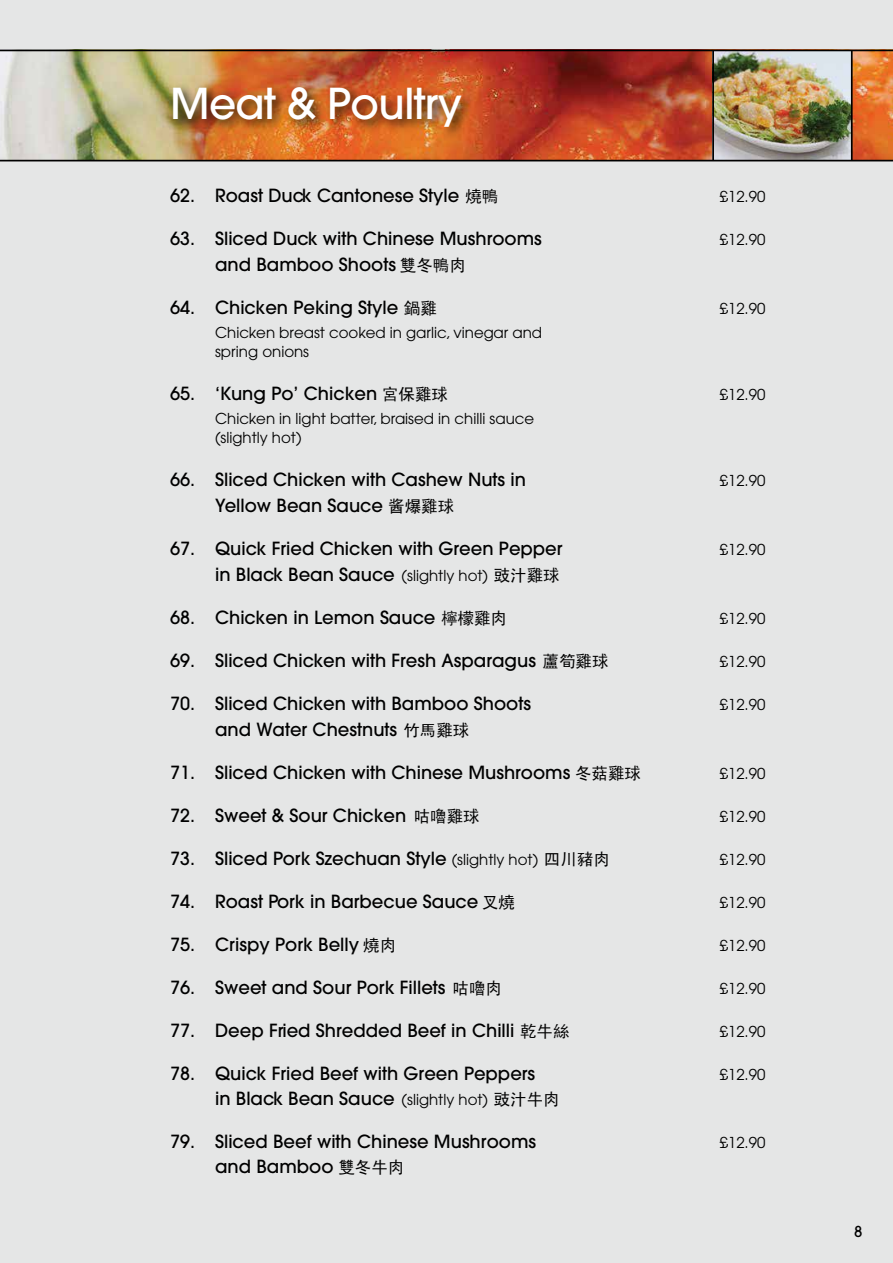
<style>
.page{position:relative;width:893px;height:1263px;background:#e5e6e6}
.page>*{position:absolute;margin:0;border:0;box-sizing:border-box;transform-origin:0 0}
.t1{font:500 42.3px "ITC Avant Garde Pro";letter-spacing:-.015em;color:#fff}
.t2{font:500 18px/25.2px "ITC Avant Garde Pro";color:#000}
.t3{font:15px/19.5px "ITC Avant Garde Pro";color:#000}
.t4{font:500 15px "ITC Avant Garde Pro";color:#000}
.s1{font-family:"Sim Hei";font-weight:400;font-size:16.5px}
.s2{font-weight:400;font-size:15px}
</style>
<div class="page">
<img style="left:0;top:49px;width:893px;height:111px">
<img style="left:714px;top:51px;width:137px;height:109px">
<hr style="left:712px;top:50px;width:2px;height:111px;background:#000">
<hr style="left:851px;top:50px;width:2px;height:111px;background:#000">
<hr style="left:0;top:50px;width:893px;height:1px;background:#000">
<hr style="left:0;top:160px;width:893px;height:1px;background:#000">
<img style="left:162px;top:73px;width:317px;height:74px">
<h1 class="t1" style="left:170px;top:76px;width:294px">Meat &amp; Poultry</h1>
<p class="t2" style="left:170px;top:183px;width:330px">62. Roast Duck Cantonese Style <span class="s1">燒鴨</span></p>
<p class="t2" style="left:215px;top:226px;width:328px;text-indent:-45px">63. Sliced Duck with Chinese Mushrooms and Bamboo Shoots <span class="s1">雙冬鴨肉</span></p>
<p class="t2" style="left:170px;top:295px;width:268px">64. Chicken Peking Style <span class="s1">鍋雞</span></p>
<p class="t3" style="left:215px;top:322px;width:329px">Chicken breast cooked in garlic, vinegar and spring onions</p>
<p class="t2" style="left:170px;top:381px;width:279px">65. ‘Kung Po’ Chicken <span class="s1">宮保雞球</span></p>
<p class="t3" style="left:215px;top:408px;width:321px">Chicken in light batter, braised in chilli sauce (slightly hot)</p>
<p class="t2" style="left:215px;top:467px;width:312px;text-indent:-45px">66. Sliced Chicken with Cashew Nuts in<br>Yellow Bean Sauce <span class="s1">酱爆雞球</span></p>
<p class="t2" style="left:170px;top:535px;width:394px;line-height:26.7px;text-align:right">67. Quick Fried Chicken with Green Pepper in Black Bean Sauce <span class="s2">(slightly hot)</span> <span class="s1">豉汁雞球</span></p>
<p class="t2" style="left:170px;top:605px;width:338px">68. Chicken in Lemon Sauce <span class="s1">檸檬雞肉</span></p>
<p class="t2" style="left:170px;top:648px;width:440px">69. Sliced Chicken with Fresh Asparagus <span class="s1">蘆筍雞球</span></p>
<p class="t2" style="left:215px;top:691px;width:317px;text-indent:-45px">70. Sliced Chicken with Bamboo Shoots and Water Chestnuts <span class="s1">竹馬雞球</span></p>
<p class="t2" style="left:170px;top:759px;width:473px">71. Sliced Chicken with Chinese Mushrooms <span class="s1">冬菇雞球</span></p>
<p class="t2" style="left:170px;top:802px;width:311px">72. Sweet &amp; Sour Chicken <span class="s1">咕嚕雞球</span></p>
<p class="t2" style="left:170px;top:845px;width:441px">73. Sliced Pork Szechuan Style <span class="s2">(slightly hot)</span> <span class="s1">四川豬肉</span></p>
<p class="t2" style="left:170px;top:888px;width:346px">74. Roast Pork in Barbecue Sauce <span class="s1">叉燒</span></p>
<p class="t2" style="left:170px;top:931px;width:228px">75. Crispy Pork Belly <span class="s1">燒肉</span></p>
<p class="t2" style="left:170px;top:974px;width:334px">76. Sweet and Sour Pork Fillets <span class="s1">咕嚕肉</span></p>
<p class="t2" style="left:170px;top:1017px;width:401px">77. Deep Fried Shredded Beef in Chilli <span class="s1">乾牛絲</span></p>
<p class="t2" style="left:215px;top:1060px;width:346px;text-indent:-45px">78. Quick Fried Beef with Green Peppers<br>in Black Bean Sauce <span class="s2">(slightly hot)</span> <span class="s1">豉汁牛肉</span></p>
<p class="t2" style="left:215px;top:1129px;width:323px;text-indent:-45px">79. Sliced Beef with Chinese Mushrooms and Bamboo <span class="s1">雙冬牛肉</span></p>
<p class="t3" style="left:720px;top:187px;width:47px">£12.90</p>
<p class="t3" style="left:720px;top:230px;width:47px">£12.90</p>
<p class="t3" style="left:720px;top:298px;width:47px">£12.90</p>
<p class="t3" style="left:720px;top:385px;width:47px">£12.90</p>
<p class="t3" style="left:720px;top:471px;width:47px">£12.90</p>
<p class="t3" style="left:720px;top:539px;width:47px">£12.90</p>
<p class="t3" style="left:720px;top:609px;width:47px">£12.90</p>
<p class="t3" style="left:720px;top:652px;width:47px">£12.90</p>
<p class="t3" style="left:720px;top:695px;width:47px">£12.90</p>
<p class="t3" style="left:720px;top:763px;width:47px">£12.90</p>
<p class="t3" style="left:720px;top:806px;width:47px">£12.90</p>
<p class="t3" style="left:720px;top:849px;width:47px">£12.90</p>
<p class="t3" style="left:720px;top:892px;width:47px">£12.90</p>
<p class="t3" style="left:720px;top:935px;width:47px">£12.90</p>
<p class="t3" style="left:720px;top:978px;width:47px">£12.90</p>
<p class="t3" style="left:720px;top:1021px;width:47px">£12.90</p>
<p class="t3" style="left:720px;top:1064px;width:47px">£12.90</p>
<p class="t3" style="left:720px;top:1132px;width:47px">£12.90</p>
<p class="t4" style="left:854px;top:1222px;width:10px">8</p>
</div>
